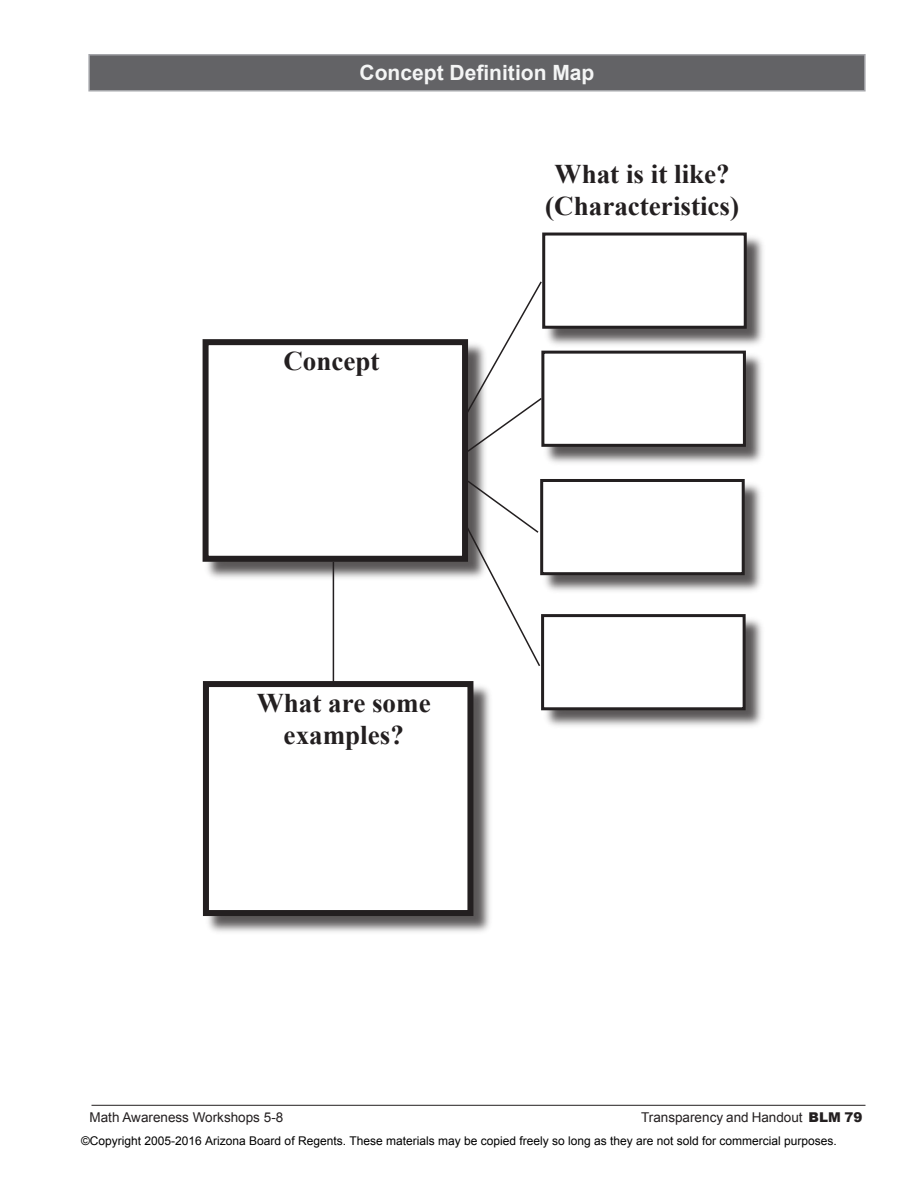
<style>
.page{position:relative;width:918px;height:1188px;background:#fff}
.page>*{position:absolute;margin:0;border:0;box-sizing:border-box;transform-origin:0 0}
.t1{font:700 27px/32.4px "Times New Roman";color:#231f20;text-align:center}
.t2{font:700 21px "Arial";color:#f4f5f5}
.t3{font:13.5px "Arial";color:#231f20}
.t4{font:12px "Arial";color:#000}
.s1{font-weight:900}
</style>
<div class="page">
<hr style="left:92px;top:1105px;width:774px;height:1px;background:#231f20">
<div style="left:89px;top:55px;width:776px;height:36px;background:#636366"></div>
<hr style="left:88px;top:54px;width:778px;height:2px;background:#a5a6aa">
<hr style="left:88px;top:56px;width:2px;height:34px;background:#a5a6aa">
<hr style="left:864px;top:56px;width:2px;height:34px;background:#a5a6aa">
<hr style="left:88px;top:90px;width:778px;height:2px;background:#a5a6aa">
<hr style="left:333px;top:562px;width:1px;height:121px;background:#231f20">
<div style="left:544px;top:234px;width:223px;height:114px;background:#231f20;opacity:.75"></div>
<div style="left:544px;top:234px;width:201px;height:93px;background:#fff"></div>
<div style="left:542px;top:233px;width:205px;height:96px;border:3px solid #231f20"></div>
<div style="left:543px;top:352px;width:223px;height:114px;background:#231f20;opacity:.75"></div>
<div style="left:543px;top:352px;width:201px;height:93px;background:#fff"></div>
<div style="left:541px;top:351px;width:205px;height:96px;border:3px solid #231f20"></div>
<div style="left:541px;top:480px;width:224px;height:115px;background:#231f20;opacity:.75"></div>
<div style="left:542px;top:480px;width:201px;height:94px;background:#fff"></div>
<div style="left:540px;top:479px;width:205px;height:96px;border:3px solid #231f20"></div>
<div style="left:542px;top:615px;width:224px;height:115px;background:#231f20;opacity:.75"></div>
<div style="left:543px;top:616px;width:201px;height:93px;background:#fff"></div>
<div style="left:541px;top:614px;width:205px;height:96px;border:3px solid #231f20"></div>
<div style="left:204px;top:340px;width:284px;height:241px;background:#231f20;opacity:.75"></div>
<div style="left:206px;top:342px;width:259px;height:217px;background:#fff"></div>
<div style="left:203px;top:339px;width:265px;height:223px;border:6px solid #231f20"></div>
<div style="left:204px;top:682px;width:289px;height:254px;background:#231f20;opacity:.75"></div>
<div style="left:206px;top:684px;width:264px;height:229px;background:#fff"></div>
<div style="left:203px;top:681px;width:270px;height:235px;border:6px solid #231f20"></div>
<svg style="left:465px;top:280px;width:79px;height:173px"></svg>
<svg style="left:464px;top:479px;width:78px;height:189px"></svg>
<p class="t2" style="left:359px;top:61px;width:237px">Concept Definition Map</p>
<p class="t1" style="left:283px;top:344px;width:98px">Concept</p>
<p class="t1" style="left:545px;top:157px;width:195px">What is it like? (Characteristics)</p>
<p class="t1" style="left:257px;top:686px;width:175px">What are some examples?</p>
<p class="t3" style="left:90px;top:1110px;width:195px">Math Awareness Workshops 5-8</p>
<p class="t3" style="left:641px;top:1110px;width:223px">Transparency and Handout <span class="s1">BLM 79</span></p>
<p class="t4" style="left:81px;top:1133px;width:757px">©Copyright 2005-2016 Arizona Board of Regents. These materials may be copied freely so long as they are not sold for commercial purposes.</p>
</div>
